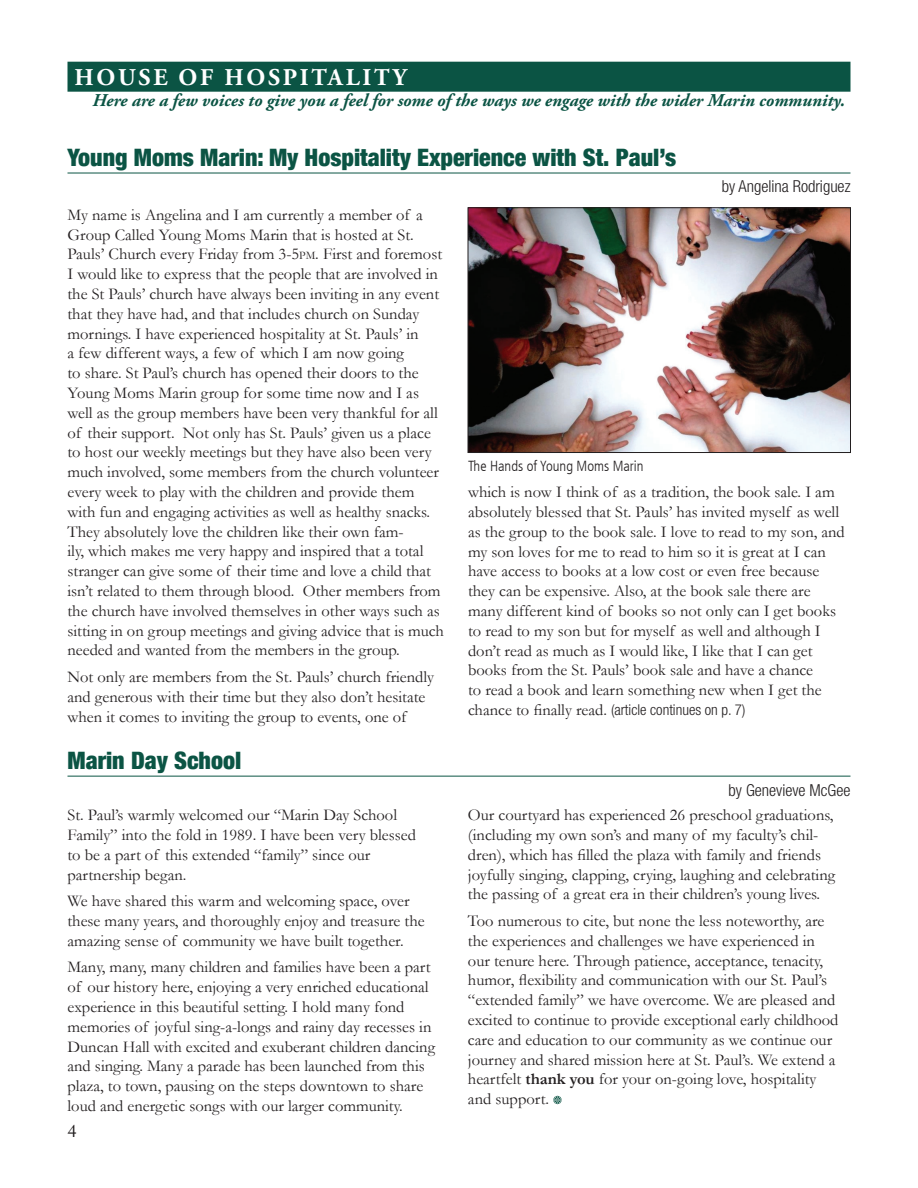
<style>
.page{position:relative;width:918px;height:1188px;background:#fff}
.page>*{position:absolute;margin:0;border:0;box-sizing:border-box;transform-origin:0 0}
.t1{font:900 condensed 24px "Helvetica Neue";color:#0b5444}
.t2{font:700 24px "Adobe Garamond Pro";letter-spacing:.115em;color:#fff}
.t3{font:italic 700 18px "Adobe Garamond Pro";color:#0b5444}
.t4{font:18px "Adobe Caslon Pro";color:#231f20}
.t5{font:16.5px/19.8px "Garamond";color:#231f20}
.t6{font:300 condensed 16.5px "Helvetica Neue LT Std";color:#231f20}
.t7{font:300 condensed 15px "Helvetica Neue LT Std";color:#231f20}
.t8{font:300 condensed 14.55px "Frutiger LT";color:#231f20}
.s1{font-size:11.55px}
.s2{font-family:"Garamond";font-weight:400;font-stretch:normal;font-size:16.5px}
.s3{font-weight:700}
</style>
<div class="page">
<div style="left:68px;top:62px;width:782px;height:30px;background:#0b5444"></div>
<hr style="left:68px;top:173px;width:782px;height:1px;background:#0b5444">
<hr style="left:68px;top:776px;width:782px;height:1px;background:#0b5444">
<svg style="left:553px;top:1096px;width:9px;height:8px"></svg>
<img style="left:470px;top:209px;width:379px;height:242px">
<div style="left:468px;top:207px;width:383px;height:246px;border:1px solid #231f20"></div>
<h1 class="t2" style="left:74px;top:63px;width:334px">HOUSE OF HOSPITALITY</h1>
<p class="t3" style="left:93px;top:90px;width:754px">Here are a few voices to give you a feel for some of the ways we engage with the wider Marin community.</p>
<h1 class="t1" style="left:68px;top:143px;width:610px">Young Moms Marin: My Hospitality Experience with St. Paul’s</h1>
<p class="t6" style="left:722px;top:177px;width:130px">by Angelina Rodriguez</p>
<p class="t5" style="left:68px;top:205px;width:378px">My name is Angelina and I am currently a member of a Group Called Young Moms Marin that is hosted at St.<br>Pauls’ Church every Friday from 3-5<span class="s1">pm</span>. First and foremost I would like to express that the people that are involved in the St Pauls’ church have always been inviting in any event that they have had, and that includes church on Sunday mornings. I have experienced hospitality at St. Pauls’ in<br>a few different ways, a few of which I am now going<br>to share. St Paul’s church has opened their doors to the Young Moms Marin group for some time now and I as well as the group members have been very thankful for all of their support. Not only has St. Pauls’ given us a place to host our weekly meetings but they have also been very much involved, some members from the church volunteer every week to play with the children and provide them with fun and engaging activities as well as healthy snacks.<br>They absolutely love the children like their own fam-<br>ily, which makes me very happy and inspired that a total stranger can give some of their time and love a child that isn’t related to them through blood. Other members from the church have involved themselves in other ways such as sitting in on group meetings and giving advice that is much needed and wanted from the members in the group.</p>
<p class="t5" style="left:68px;top:667px;width:368px">Not only are members from the St. Pauls’ church friendly and generous with their time but they also don’t hesitate when it comes to inviting the group to events, one of</p>
<h1 class="t1" style="left:68px;top:746px;width:175px">Marin Day School</h1>
<p class="t5" style="left:67px;top:805px;width:350px">St. Paul’s warmly welcomed our “Marin Day School Family” into the fold in 1989. I have been very blessed to be a part of this extended “family” since our partnership began.</p>
<p class="t5" style="left:67px;top:891px;width:359px">We have shared this warm and welcoming space, over these many years, and thoroughly enjoy and treasure the amazing sense of community we have built together.</p>
<p class="t5" style="left:67px;top:957px;width:369px">Many, many, many children and families have been a part of our history here, enjoying a very enriched educational experience in this beautiful setting. I hold many fond memories of joyful sing-a-longs and rainy day recesses in Duncan Hall with excited and exuberant children dancing and singing. Many a parade has been launched from this plaza, to town, pausing on the steps downtown to share loud and energetic songs with our larger community.</p>
<p class="t4" style="left:68px;top:1120px;width:10px">4</p>
<p class="t8" style="left:468px;top:458px;width:177px">The Hands of Young Moms Marin</p>
<p class="t5" style="left:468px;top:482px;width:378px">which is now I think of as a tradition, the book sale. I am absolutely blessed that St. Pauls’ has invited myself as well as the group to the book sale. I love to read to my son, and my son loves for me to read to him so it is great at I can have access to books at a low cost or even free because they can be expensive. Also, at the book sale there are many different kind of books so not only can I get books to read to my son but for myself as well and although I don’t read as much as I would like, I like that I can get books from the St. Pauls’ book sale and have a chance<br>to read a book and learn something new when I get the</p>
<p class="t7" style="left:468px;top:701px;width:279px"><span class="s2">chance to finally read.</span> (article continues on p. 7)</p>
<p class="t6" style="left:729px;top:780px;width:123px">by Genevieve McGee</p>
<p class="t5" style="left:468px;top:805px;width:369px">Our courtyard has experienced 26 preschool graduations, (including my own son’s and many of my faculty’s chil&shy;dren), which has filled the plaza with family and friends joyfully singing, clapping, crying, laughing and celebrating the passing of a great era in their children’s young lives.</p>
<p class="t5" style="left:468px;top:911px;width:372px">Too numerous to cite, but none the less noteworthy, are the experiences and challenges we have experienced in our tenure here. Through patience, acceptance, tenacity, humor, flexibility and communication with our St. Paul’s “extended family” we have overcome. We are pleased and excited to continue to provide exceptional early childhood care and education to our community as we continue our journey and shared mission here at St. Paul’s. We extend a heartfelt <span class="s3">thank you</span> for your on-going love, hospitality and support.</p>
</div>
